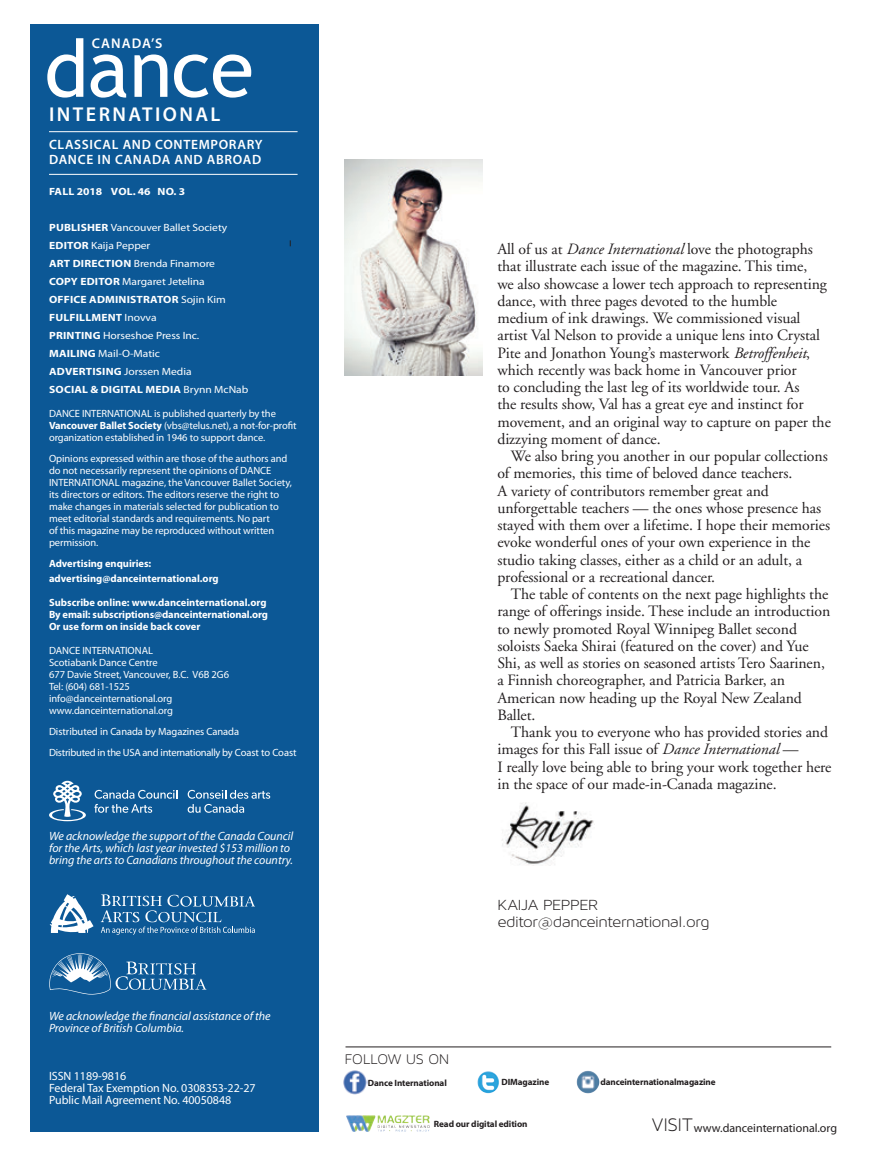
<style>
.page{position:relative;width:891px;height:1164px;background:#fff}
.page>*{position:absolute;margin:0;border:0;box-sizing:border-box;transform-origin:0 0}
.Subhead{font:79.5px "Trebuchet MS";letter-spacing:-.01em;color:#fff}
.t1{font:600 20.1px "Myriad Pro";letter-spacing:.12em;color:#fff}
.Body_Text{font:19.5px "Maven Pro Light 300";letter-spacing:-.005em;color:#231f20}
.Body_Text-2{font:15.75px/17.2px "Adobe Garamond";letter-spacing:-.005em;color:#231f20}
.Body_Text_no_indent{font:15.75px/17.2px "Adobe Garamond";letter-spacing:-.005em;color:#231f20}
.Body_Text-3{font:15.75px "Maven Pro Light 300";letter-spacing:-.03em;color:#231f20;scale:1.1 1}
.Body_Text-4{font:15px "Maven Pro Light 300";letter-spacing:-.015em;color:#231f20}
.t2{font:600 14.1px "Myriad Pro";letter-spacing:.07em;color:#fff}
.t3{font:600 13.5px/15px "Myriad Pro";letter-spacing:.05em;color:#fff}
.Body_Text_no_indent-2{font:italic 12px/12px "Myriad Pro";letter-spacing:-.005em;color:#fff}
.Body_Text_no_indent-3{font:12px "Myriad Pro";letter-spacing:-.005em;color:#fff}
.t4{font:12px "Myriad Pro";color:#231f20}
.Body_Text_no_indent-4{font:10.5px/12px "Myriad Pro";letter-spacing:-.005em;color:#fff}
.Body_Text_no_indent-5{font:10.5px "Myriad Pro";letter-spacing:-.005em;color:#fff;scale:1.1 1}
.Body_Text_no_indent-6{font:700 10.5px "Myriad Pro";color:#fff}
.Body_Text_no_indent-7{font:700 10.5px "Myriad Pro";color:#fff;scale:1.1 1}
.Body_Text_no_indent-8{font:10.5px "Myriad Pro";letter-spacing:-.025em;color:#fff}
.Mydria{font:700 9.15px "Myriad Pro";letter-spacing:-.01em;color:#231f20}
.s1{font-weight:700}
.s2{font-weight:400}
.s3{font-style:italic}
</style>
<div class="page">
<div style="left:31px;top:25px;width:288px;height:1107px;background:#0c5896"></div>
<img style="left:345px;top:160px;width:137px;height:216px">
<hr style="left:49px;top:131px;width:249px;height:1px;background:#fff">
<hr style="left:345px;top:1046px;width:486px;height:1px;background:#231f20">
<img style="left:343px;top:1070px;width:25px;height:25px">
<img style="left:477px;top:1071px;width:22px;height:23px">
<img style="left:346px;top:1116px;width:84px;height:16px">
<img style="left:576px;top:1071px;width:23px;height:23px">
<img style="left:501px;top:803px;width:93px;height:63px">
<svg style="left:188px;top:790px;width:82px;height:23px"></svg>
<svg style="left:94px;top:790px;width:83px;height:23px"></svg>
<svg style="left:49px;top:781px;width:37px;height:40px"></svg>
<svg style="left:50px;top:894px;width:44px;height:39px"></svg>
<svg style="left:101px;top:894px;width:154px;height:41px"></svg>
<svg style="left:49px;top:953px;width:157px;height:42px"></svg>
<hr style="left:49px;top:174px;width:249px;height:1px;background:#fff">
<p class="t2" style="left:92px;top:34px;width:72px">CANADA’S</p>
<p class="Subhead" style="left:44px;top:22px;width:211px">dance</p>
<p class="t1" style="left:49px;top:101px;width:173px">INTERNATIONAL</p>
<p class="t3" style="left:49px;top:136px;width:215px">CLASSICAL AND CONTEMPORARY<br>DANCE IN CANADA AND ABROAD</p>
<p class="Body_Text_no_indent-7" style="left:49px;top:184px;width:125px">FALL 2018 VOL. 46 NO. 3</p>
<p class="Body_Text_no_indent-5" style="left:49px;top:221px;width:163px"><span class="s1">PUBLISHER</span> Vancouver Ballet Society</p>
<p class="Body_Text_no_indent-5" style="left:49px;top:239px;width:93px"><span class="s1">EDITOR</span> Kaija Pepper</p>
<p class="Body_Text_no_indent-5" style="left:49px;top:257px;width:152px"><span class="s1">ART DIRECTION</span> Brenda Finamore</p>
<p class="Body_Text_no_indent-5" style="left:49px;top:275px;width:143px"><span class="s1">COPY EDITOR</span> Margaret Jetelina</p>
<p class="Body_Text_no_indent-7" style="left:49px;top:292px;width:162px">OFFICE ADMINISTRATOR <span class="s2">Sojin Kim</span></p>
<p class="Body_Text_no_indent-7" style="left:49px;top:310px;width:99px">FULFILLMENT <span class="s2">Inovva</span></p>
<p class="Body_Text_no_indent-5" style="left:49px;top:329px;width:138px"><span class="s1">PRINTING</span> Horseshoe Press Inc.</p>
<p class="Body_Text_no_indent-5" style="left:49px;top:347px;width:102px"><span class="s1">MAILING</span> Mail-O-Matic</p>
<p class="Body_Text_no_indent-5" style="left:49px;top:365px;width:131px"><span class="s1">ADVERTISING</span> Jorssen Media</p>
<p class="Body_Text_no_indent-7" style="left:49px;top:382px;width:183px">SOCIAL &amp; DIGITAL MEDIA <span class="s2">Brynn McNab</span></p>
<p class="Body_Text_no_indent-4" style="left:49px;top:407px;width:249px">DANCE INTERNATIONAL is published quarterly by the<br><span class="s1">Vancouver Ballet Society</span> (vbs@telus.net), a not-for-profit organization established in 1946 to support dance.</p>
<p class="Body_Text_no_indent-4" style="left:49px;top:452px;width:245px">Opinions expressed within are those of the authors and do not necessarily represent the opinions of DANCE INTERNATIONAL magazine, the Vancouver Ballet Society, its directors or editors. The editors reserve the right to make changes in materials selected for publication to meet editorial standards and requirements. No part<br>of this magazine may be reproduced without written permission.</p>
<p class="Body_Text_no_indent-6" style="left:49px;top:556px;width:104px">Advertising enquiries:</p>
<p class="Body_Text_no_indent-6" style="left:49px;top:571px;width:171px">advertising@danceinternational.org</p>
<p class="Body_Text_no_indent-6" style="left:49px;top:595px;width:219px">Subscribe online: www.danceinternational.org</p>
<p class="Body_Text_no_indent-6" style="left:49px;top:607px;width:221px">By email: subscriptions@danceinternational.org</p>
<p class="Body_Text_no_indent-6" style="left:49px;top:619px;width:153px">Or use form on inside back cover</p>
<p class="Body_Text_no_indent-4" style="left:49px;top:644px;width:105px">DANCE INTERNATIONAL</p>
<p class="Body_Text_no_indent-4" style="left:49px;top:656px;width:110px">Scotiabank Dance Centre</p>
<p class="Body_Text_no_indent-4" style="left:49px;top:668px;width:181px">677 Davie Street, Vancouver, B.C. V6B 2G6</p>
<p class="Body_Text_no_indent-4" style="left:49px;top:680px;width:82px">Tel: (604) 681-1525</p>
<p class="Body_Text_no_indent-4" style="left:49px;top:692px;width:125px">info@danceinternational.org</p>
<p class="Body_Text_no_indent-4" style="left:49px;top:704px;width:125px">www.danceinternational.org</p>
<p class="Body_Text_no_indent-4" style="left:49px;top:725px;width:192px">Distributed in Canada by Magazines Canada</p>
<p class="Body_Text_no_indent-8" style="left:49px;top:746px;width:249px">Distributed in the USA and internationally by Coast to Coast</p>
<p class="Body_Text_no_indent-2" style="left:49px;top:829px;width:246px">We acknowledge the support of the Canada Council for the Arts, which last year invested $153 million to bring the arts to Canadians throughout the country.</p>
<p class="Body_Text_no_indent-2" style="left:49px;top:1009px;width:223px">We acknowledge the financial assistance of the<br>Province of British Columbia.</p>
<p class="Body_Text_no_indent-3" style="left:49px;top:1068px;width:79px">ISSN 1189-9816</p>
<p class="Body_Text_no_indent-3" style="left:49px;top:1080px;width:208px">Federal Tax Exemption No. 0308353-22-27</p>
<p class="Body_Text_no_indent-3" style="left:49px;top:1092px;width:184px">Public Mail Agreement No. 40050848</p>
<p class="Body_Text_no_indent" style="left:497px;top:241px;width:335px">All of us at <span class="s3">Dance International</span> love the photographs that illustrate each issue of the magazine. This time,<br>we also showcase a lower tech approach to representing dance, with three pages devoted to the humble medium of ink drawings. We commissioned visual artist Val Nelson to provide a unique lens into Crystal Pite and Jonathon Young’s masterwork <span class="s3">Betroffenheit</span>, which recently was back home in Vancouver prior<br>to concluding the last leg of its worldwide tour. As<br>the results show, Val has a great eye and instinct for movement, and an original way to capture on paper the dizzying moment of dance.</p>
<p class="Body_Text-2" style="left:497px;top:448px;width:334px;text-indent:13px">We also bring you another in our popular collections of memories, this time of beloved dance teachers.<br>A variety of contributors remember great and unforgettable teachers — the ones whose presence has stayed with them over a lifetime. I hope their memories evoke wonderful ones of your own experience in the studio taking classes, either as a child or an adult, a professional or a recreational dancer.</p>
<p class="Body_Text-2" style="left:497px;top:586px;width:334px;text-indent:13px">The table of contents on the next page highlights the range of offerings inside. These include an introduction to newly promoted Royal Winnipeg Ballet second soloists Saeka Shirai (featured on the cover) and Yue Shi, as well as stories on seasoned artists Tero Saarinen, a Finnish choreographer, and Patricia Barker, an American now heading up the Royal New Zealand Ballet.</p>
<p class="Body_Text-2" style="left:497px;top:724px;width:335px;text-indent:13px">Thank you to everyone who has provided stories and images for this Fall issue of <span class="s3">Dance International</span> —<br>I really love being able to bring your work together here in the space of our made-in-Canada magazine.</p>
<p class="Body_Text-4" style="left:345px;top:1050px;width:106px">FOLLOW US ON</p>
<p class="Body_Text-3" style="left:497px;top:896px;width:93px">KAIJA PEPPER</p>
<p class="Body_Text-3" style="left:497px;top:913px;width:194px">editor@danceinternational.org</p>
<p class="Mydria" style="left:368px;top:1077px;width:80px">Dance International</p>
<p class="Mydria" style="left:501px;top:1076px;width:49px">DIMagazine</p>
<p class="Mydria" style="left:434px;top:1118px;width:95px">Read our digital edition</p>
<p class="Mydria" style="left:600px;top:1076px;width:117px">danceinternationalmagazine</p>
<p class="Body_Text" style="left:652px;top:1114px;width:43px">VISIT</p>
<p class="t4" style="left:694px;top:1120px;width:145px">www.danceinternational.org</p>
</div>
